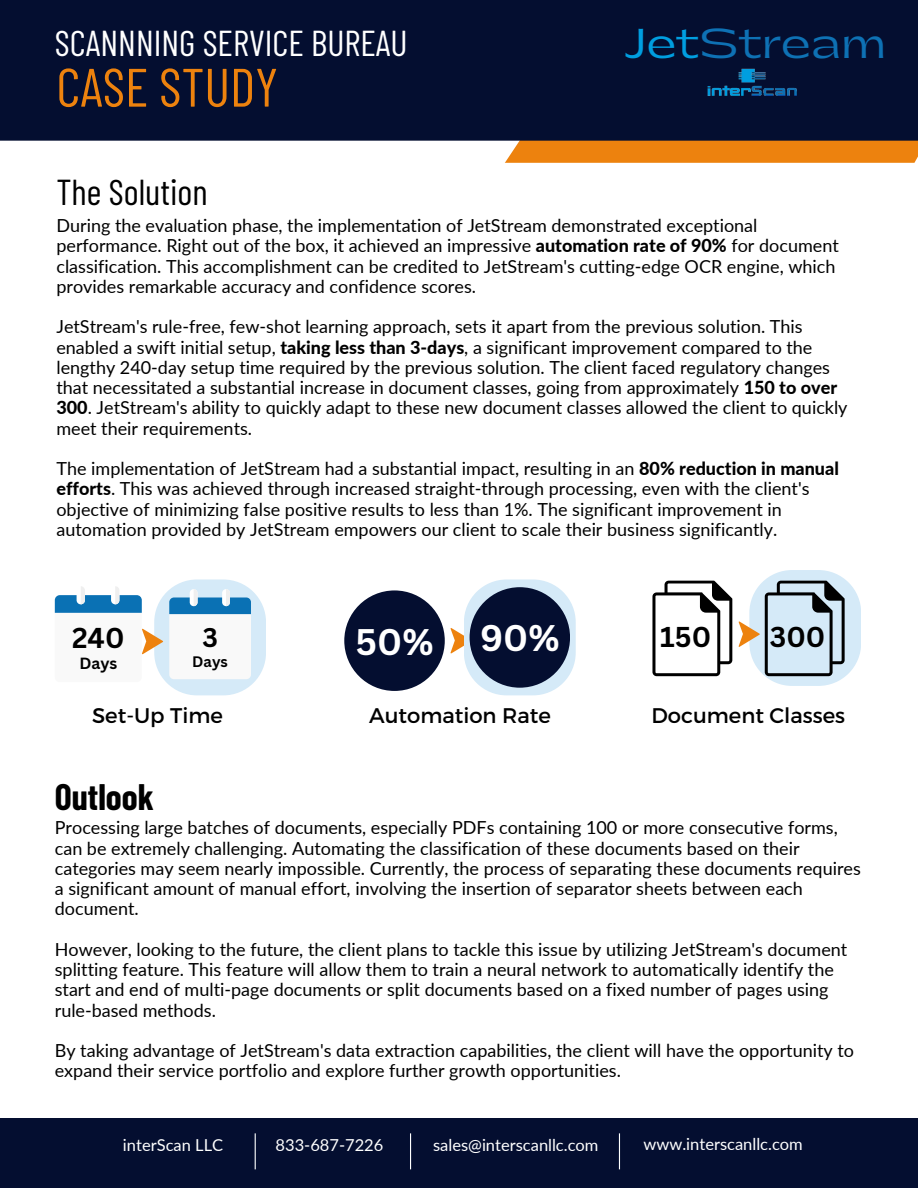
<style>
.page{position:relative;width:918px;height:1188px;background:#fff}
.page>*{position:absolute;margin:0;border:0;box-sizing:border-box;transform-origin:0 0}
.t1{font:54px "Barlow Condensed";color:#ed820e}
.t2{font:39.75px "Gatwick";color:#0e71b4}
.t3{font:36px "Barlow Condensed";color:#fff}
.t4{font:36px "Barlow Condensed";color:#000}
.t5{font:700 36px "Barlow Condensed";color:#000}
.t6{font:700 36px "Canva Sans";color:#fff}
.t7{font:700 27.9px "Canva Sans";color:#000}
.t8{font:700 26.25px "Canva Sans";color:#000}
.t9{font:21.15px "Montserrat";color:#000}
.t10{font:18px/20.2px "Lato";color:#000}
.t11{font:16.5px "Lato";color:#fff}
.t12{font:700 15.75px "Canva Sans";color:#000}
.t13{font:700 14.85px "Canva Sans";color:#000}
.s1{color:#009ee0}
.s2{font-weight:800}
</style>
<div class="page">
<div style="left:569px;top:141px;width:349px;height:22px;background:#ed820e"></div>
<div style="left:0;top:0;width:918px;height:141px;background:#040e30"></div>
<div style="left:0;top:1118px;width:918px;height:70px;background:#040e30"></div>
<hr style="left:410px;top:1133px;width:1px;height:36px;background:#fff">
<hr style="left:619px;top:1133px;width:1px;height:36px;background:#fff">
<hr style="left:255px;top:1133px;width:1px;height:36px;background:#fff">
<svg style="left:652px;top:581px;width:80px;height:95px"></svg>
<svg style="left:739px;top:570px;width:122px;height:116px"></svg>
<svg style="left:55px;top:579px;width:211px;height:116px"></svg>
<svg style="left:450px;top:579px;width:126px;height:116px"></svg>
<div style="left:344px;top:590px;width:101px;height:101px;background:#040e30;border-radius:50%"></div>
<div style="left:470px;top:587px;width:100px;height:101px;background:#040e30;border-radius:50%"></div>
<img style="left:702px;top:62px;width:100px;height:40px">
<p class="t3" style="left:55px;top:20px;width:354px">SCANNNING SERVICE BUREAU</p>
<p class="t1" style="left:56px;top:53px;width:223px">CASE STUDY</p>
<p class="t2" style="left:623px;top:24px;width:265px"><span class="s1">Jet</span>Stream</p>
<p class="t4" style="left:56px;top:169px;width:153px">The Solution</p>
<p class="t10" style="left:56px;top:215px;width:784px">During the evaluation phase, the implementation of JetStream demonstrated exceptional performance. Right out of the box, it achieved an impressive <span class="s2">automation rate of 90%</span> for document classification. This accomplishment can be credited to JetStream's cutting-edge OCR engine, which provides remarkable accuracy and confidence scores.</p>
<p class="t10" style="left:56px;top:316px;width:793px">JetStream's rule-free, few-shot learning approach, sets it apart from the previous solution. This enabled a swift initial setup, <span class="s2">taking less than 3-days</span>, a significant improvement compared to the lengthy 240-day setup time required by the previous solution. The client faced regulatory changes that necessitated a substantial increase in document classes, going from approximately <span class="s2">150 to over 300</span>. JetStream's ability to quickly adapt to these new document classes allowed the client to quickly meet their requirements.</p>
<p class="t10" style="left:56px;top:458px;width:784px">The implementation of JetStream had a substantial impact, resulting in an <span class="s2">80% reduction in manual efforts</span>. This was achieved through increased straight-through processing, even with the client's objective of minimizing false positive results to less than 1%. The significant improvement in automation provided by JetStream empowers our client to scale their business significantly.</p>
<p class="t6" style="left:356px;top:616px;width:80px">50%</p>
<p class="t6" style="left:480px;top:613px;width:81px">90%</p>
<p class="t7" style="left:72px;top:618px;width:54px">240</p>
<p class="t7" style="left:660px;top:618px;width:52px">150</p>
<p class="t7" style="left:770px;top:618px;width:57px">300</p>
<p class="t12" style="left:79px;top:652px;width:39px">Days</p>
<p class="t8" style="left:202px;top:619px;width:17px">3</p>
<p class="t13" style="left:192px;top:651px;width:37px">Days</p>
<p class="t9" style="left:92px;top:702px;width:132px">Set-Up Time</p>
<p class="t9" style="left:369px;top:702px;width:183px">Automation Rate</p>
<p class="t9" style="left:652px;top:702px;width:195px">Document Classes</p>
<p class="t5" style="left:55px;top:774px;width:101px">Outlook</p>
<p class="t10" style="left:55px;top:817px;width:808px">Processing large batches of documents, especially PDFs containing 100 or more consecutive forms, can be extremely challenging. Automating the classification of these documents based on their categories may seem nearly impossible. Currently, the process of separating these documents requires a significant amount of manual effort, involving the insertion of separator sheets between each document.</p>
<p class="t10" style="left:55px;top:939px;width:794px">However, looking to the future, the client plans to tackle this issue by utilizing JetStream's document splitting feature. This feature will allow them to train a neural network to automatically identify the start and end of multi-page documents or split documents based on a fixed number of pages using rule-based methods.</p>
<p class="t10" style="left:55px;top:1040px;width:801px">By taking advantage of JetStream's data extraction capabilities, the client will have the opportunity to expand their service portfolio and explore further growth opportunities.</p>
<p class="t11" style="left:123px;top:1135px;width:102px">interScan LLC</p>
<p class="t11" style="left:276px;top:1135px;width:109px">833-687-7226</p>
<p class="t11" style="left:433px;top:1135px;width:167px">sales@interscanllc.com</p>
<p class="t11" style="left:644px;top:1134px;width:161px">www.interscanllc.com</p>
</div>
